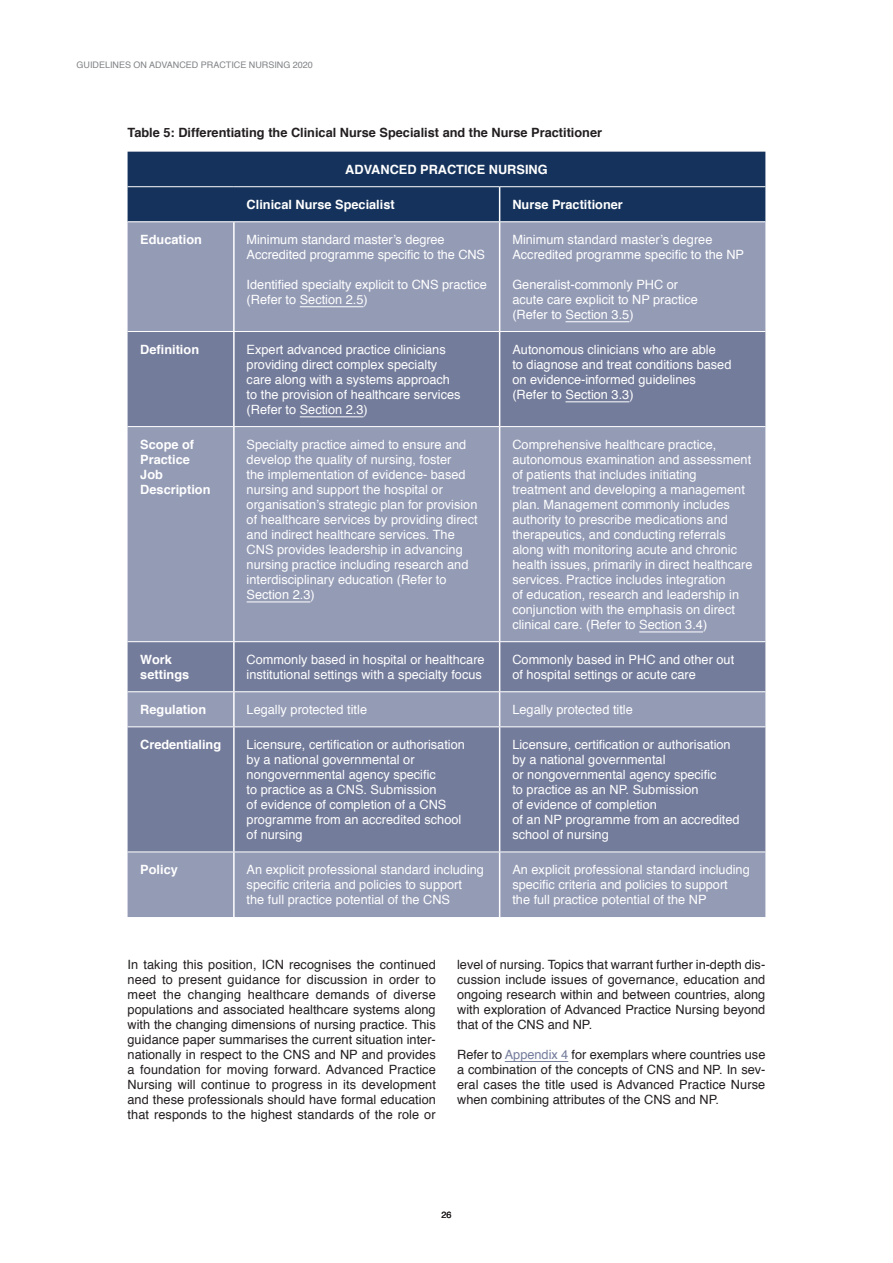
<style>
.page{position:relative;width:893px;height:1263px;background:#fff}
.page>*{position:absolute;margin:0;border:0;box-sizing:border-box;transform-origin:0 0}
.Table_body_text{font:12.75px/15px "Helvetica";color:#fff}
.Body_text{font:12.75px/15px "Helvetica";color:#231f20;text-align:justify}
.Table_body_text-2{font:700 12.75px/15px "Helvetica";color:#fff}
.Titre_figure_et_tabl{font:700 12.75px "Helvetica";color:#231f20}
.Table_body_title{font:700 12.75px "Helvetica";color:#fff}
.t1{font:9px "Helvetica";color:#808285}
.t2{font:9px "Helvetica";color:#231f20}
.s1{color:#747c9b}
</style>
<div class="page">
<div style="left:128px;top:152px;width:637px;height:69px;background:#14325b"></div>
<div style="left:128px;top:222px;width:637px;height:695px;background:#949bb5"></div>
<svg style="left:128px;top:332px;width:637px;height:519px;background:#838ba7"></svg>
<hr style="left:499px;top:187px;width:1px;height:34px;background:#fff">
<hr style="left:233px;top:222px;width:2px;height:109px;background:#fff">
<hr style="left:499px;top:222px;width:1px;height:109px;background:#fff">
<hr style="left:233px;top:332px;width:2px;height:94px;background:#fff">
<hr style="left:499px;top:332px;width:1px;height:94px;background:#fff">
<hr style="left:233px;top:427px;width:2px;height:214px;background:#fff">
<hr style="left:499px;top:427px;width:1px;height:214px;background:#fff">
<hr style="left:233px;top:642px;width:2px;height:49px;background:#fff">
<hr style="left:499px;top:642px;width:1px;height:49px;background:#fff">
<hr style="left:233px;top:692px;width:2px;height:34px;background:#fff">
<hr style="left:499px;top:692px;width:1px;height:34px;background:#fff">
<hr style="left:233px;top:727px;width:2px;height:124px;background:#fff">
<hr style="left:499px;top:727px;width:1px;height:124px;background:#fff">
<hr style="left:233px;top:852px;width:2px;height:65px;background:#fff">
<hr style="left:499px;top:852px;width:1px;height:65px;background:#fff">
<hr style="left:128px;top:331px;width:106px;height:1px;background:#fff">
<hr style="left:234px;top:331px;width:266px;height:1px;background:#fff">
<hr style="left:500px;top:331px;width:265px;height:1px;background:#fff">
<hr style="left:128px;top:426px;width:106px;height:1px;background:#fff">
<hr style="left:234px;top:426px;width:266px;height:1px;background:#fff">
<hr style="left:500px;top:426px;width:265px;height:1px;background:#fff">
<hr style="left:128px;top:641px;width:106px;height:1px;background:#fff">
<hr style="left:234px;top:641px;width:266px;height:1px;background:#fff">
<hr style="left:500px;top:641px;width:265px;height:1px;background:#fff">
<hr style="left:128px;top:691px;width:106px;height:1px;background:#fff">
<hr style="left:234px;top:691px;width:266px;height:1px;background:#fff">
<hr style="left:500px;top:691px;width:265px;height:1px;background:#fff">
<hr style="left:128px;top:726px;width:106px;height:1px;background:#fff">
<hr style="left:234px;top:726px;width:266px;height:1px;background:#fff">
<hr style="left:500px;top:726px;width:265px;height:1px;background:#fff">
<hr style="left:128px;top:851px;width:106px;height:1px;background:#fff">
<hr style="left:234px;top:851px;width:266px;height:1px;background:#fff">
<hr style="left:500px;top:851px;width:265px;height:1px;background:#fff">
<hr style="left:128px;top:186px;width:106px;height:1px;background:#fff">
<hr style="left:234px;top:186px;width:266px;height:1px;background:#fff">
<hr style="left:500px;top:186px;width:265px;height:1px;background:#fff">
<hr style="left:300px;top:306px;width:64px;height:1px;background:#fff">
<hr style="left:566px;top:321px;width:63px;height:1px;background:#fff">
<hr style="left:300px;top:417px;width:64px;height:1px;background:#fff">
<hr style="left:566px;top:402px;width:63px;height:1px;background:#fff">
<hr style="left:247px;top:602px;width:63px;height:1px;background:#fff">
<hr style="left:639px;top:632px;width:64px;height:1px;background:#fff">
<hr style="left:505px;top:1061px;width:63px;height:1px;background:#747c9b">
<p class="t1" style="left:77px;top:58px;width:238px">GUIDELINES ON ADVANCED PRACTICE NURSING 2020</p>
<p class="Titre_figure_et_tabl" style="left:128px;top:122px;width:476px">Table 5: Differentiating the Clinical Nurse Specialist and the Nurse Practitioner</p>
<p class="Table_body_title" style="left:345px;top:159px;width:204px">ADVANCED PRACTICE NURSING</p>
<p class="Table_body_text-2" style="left:247px;top:197px;width:150px">Clinical Nurse Specialist</p>
<p class="Table_body_text-2" style="left:512px;top:197px;width:112px">Nurse Practitioner</p>
<p class="Table_body_text-2" style="left:140px;top:232px;width:63px">Education</p>
<p class="Table_body_text" style="left:247px;top:232px;width:200px">Minimum standard master’s degree</p>
<p class="Table_body_text" style="left:247px;top:247px;width:240px">Accredited programme specific to the CNS</p>
<p class="Table_body_text" style="left:247px;top:277px;width:242px">Identified specialty explicit to CNS practice (Refer to Section 2.5)</p>
<p class="Table_body_text" style="left:512px;top:232px;width:202px">Minimum standard master’s degree</p>
<p class="Table_body_text" style="left:512px;top:247px;width:233px">Accredited programme specific to the NP</p>
<p class="Table_body_text" style="left:512px;top:277px;width:167px">Generalist-commonly PHC or</p>
<p class="Table_body_text" style="left:512px;top:292px;width:187px">acute care explicit to NP practice (Refer to Section 3.5)</p>
<p class="Table_body_text-2" style="left:140px;top:342px;width:60px">Definition</p>
<p class="Table_body_text" style="left:247px;top:342px;width:216px">Expert advanced practice clinicians providing direct complex specialty care along with a systems approach to the provision of healthcare services (Refer to Section 2.3)</p>
<p class="Table_body_text" style="left:512px;top:342px;width:221px">Autonomous clinicians who are able<br>to diagnose and treat conditions based on evidence-informed guidelines (Refer to Section 3.3)</p>
<p class="Table_body_text-2" style="left:140px;top:437px;width:55px">Scope of<br>Practice</p>
<p class="Table_body_text-2" style="left:140px;top:467px;width:72px">Job<br>Description</p>
<p class="Table_body_text" style="left:247px;top:437px;width:233px">Specialty practice aimed  to ensure and develop the quality of nursing, foster<br>the implementation of evidence- based nursing and support the hospital or organisation’s strategic plan for provision of healthcare services by providing direct and indirect healthcare services. The CNS provides leadership in advancing nursing practice including research and interdisciplinary education (Refer to Section 2.3)</p>
<p class="Table_body_text" style="left:512px;top:437px;width:242px">Comprehensive healthcare practice, autonomous examination and assessment of patients that includes initiating treatment and developing a management plan. Management commonly includes authority to prescribe medications and therapeutics, and conducting referrals along with monitoring acute and chronic health issues, primarily in direct healthcare services. Practice includes integration<br>of education, research and leadership in conjunction with the emphasis on direct clinical care. (Refer to Section 3.4)</p>
<p class="Table_body_text-2" style="left:140px;top:652px;width:50px">Work settings</p>
<p class="Table_body_text" style="left:247px;top:652px;width:240px">Commonly based in hospital or healthcare institutional settings with a specialty focus</p>
<p class="Table_body_text" style="left:512px;top:652px;width:223px">Commonly based in PHC and other out of hospital settings or acute care</p>
<p class="Table_body_text-2" style="left:140px;top:702px;width:67px">Regulation</p>
<p class="Table_body_text" style="left:247px;top:702px;width:122px">Legally protected title</p>
<p class="Table_body_text" style="left:512px;top:702px;width:122px">Legally protected title</p>
<p class="Table_body_text-2" style="left:140px;top:737px;width:82px">Credentialing</p>
<p class="Table_body_text" style="left:247px;top:738px;width:220px">Licensure, certification or authorisation by a national governmental or nongovernmental agency specific<br>to practice as a CNS. Submission<br>of evidence of completion of a CNS programme from an accredited school of nursing</p>
<p class="Table_body_text" style="left:512px;top:738px;width:229px">Licensure, certification or authorisation by a national governmental<br>or nongovernmental agency specific<br>to practice as an NP. Submission<br>of evidence of completion<br>of an NP programme from an accredited school of nursing</p>
<p class="Table_body_text-2" style="left:140px;top:862px;width:39px">Policy</p>
<p class="Table_body_text" style="left:247px;top:863px;width:239px">An explicit professional standard including specific criteria and policies to support<br>the full practice potential of the CNS</p>
<p class="Table_body_text" style="left:512px;top:863px;width:239px">An explicit professional standard including specific criteria and policies to support<br>the full practice potential of the NP</p>
<p class="Body_text" style="left:128px;top:957px;width:310px">In taking this position, ICN recognises the continued need to present guidance for discussion in order to meet the changing healthcare demands of diverse populations and associated healthcare systems along with the changing dimensions of nursing practice. This guidance paper summarises the current situation inter&shy;nationally in respect to the CNS and NP and provides a foundation for moving forward. Advanced Practice Nursing will continue to progress in its development and these professionals should have formal education that responds to the highest standards of the role or</p>
<p class="Body_text" style="left:457px;top:957px;width:310px">level of nursing. Topics that warrant further in-depth dis&shy;cussion include issues of governance, education and ongoing research within and between countries, along with exploration of Advanced Practice Nursing beyond that of the CNS and NP.</p>
<p class="Body_text" style="left:457px;top:1047px;width:310px">Refer to <span class="s1">Appendix 4</span> for exemplars where countries use a combination of the concepts of CNS and NP. In sev&shy;eral cases the title used is Advanced Practice Nurse when combining attributes of the CNS and NP.</p>
<p class="t2" style="left:441px;top:1207px;width:12px">26</p>
</div>
